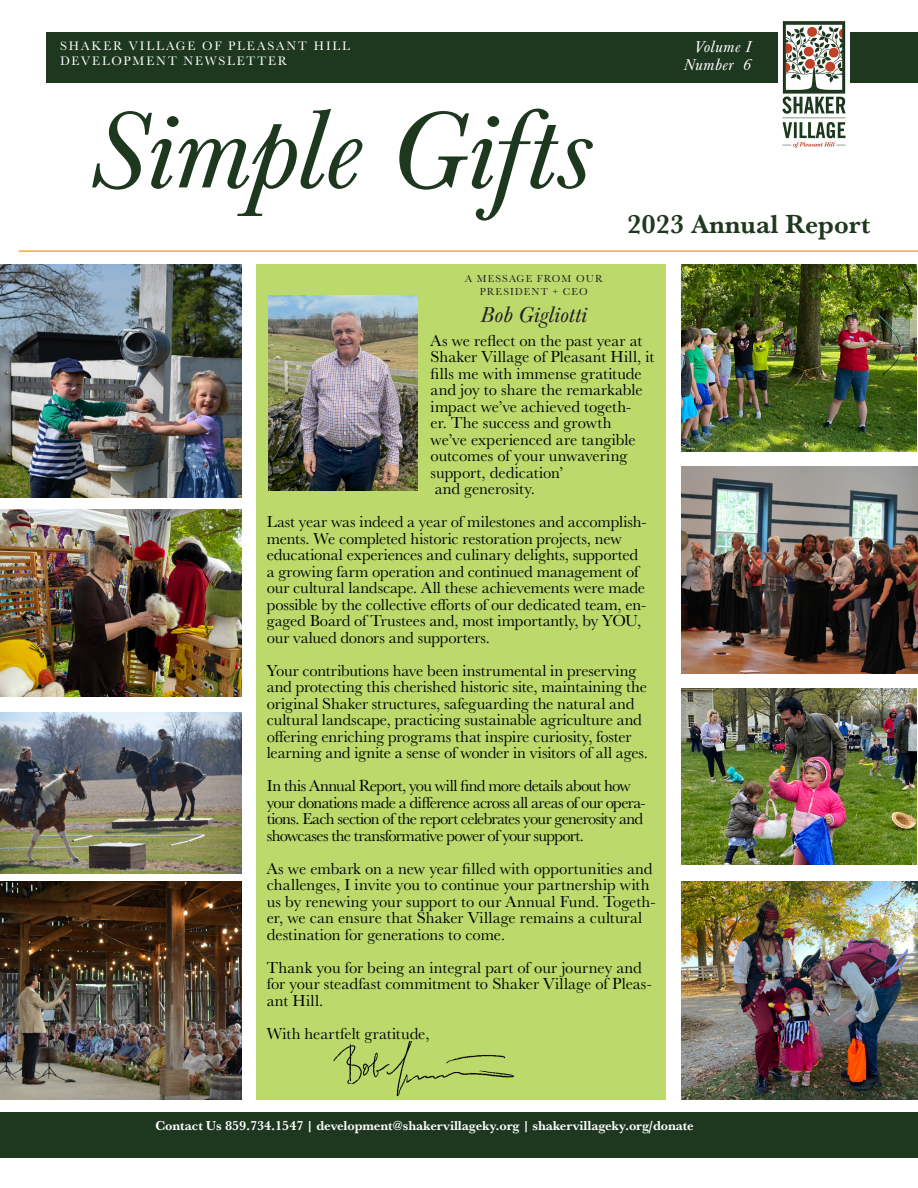
<style>
.page{position:relative;width:918px;height:1188px;background:#fff}
.page>*{position:absolute;margin:0;border:0;box-sizing:border-box;transform-origin:0 0}
.t1{font:italic 112.5px "Baskerville URW";letter-spacing:-.01em;color:#1e381f}
.t2{font:700 27px "Baskerville URW";color:#20381f}
.t3{font:italic 22.5px "Baskerville URW";color:#231f20}
.t4{font:16.5px/16.5px "Baskerville URW";letter-spacing:-.005em;color:#000}
.t5{font:16.5px/16.5px "Baskerville URW";letter-spacing:-.04em;color:#000}
.t6{font:italic 16.5px "Baskerville URW";letter-spacing:.025em;color:#fff}
.t7{font:700 13.5px "Baskerville URW";letter-spacing:-.01em;color:#fff}
.t8{font:12.75px "Baskerville URW";letter-spacing:.14em;color:#fff}
.t9{font:10.5px "Baskerville URW";letter-spacing:.1em;color:#231f20}
</style>
<div class="page">
<div style="left:256px;top:264px;width:409px;height:835px;background:#bcda6c"></div>
<div style="left:46px;top:32px;width:872px;height:51px;background:#1e381f"></div>
<img style="left:779px;top:21px;width:71px;height:127px">
<hr style="left:19px;top:250px;width:899px;height:2px;background:#eab02b">
<div style="left:0;top:1112px;width:918px;height:46px;background:#1e381f"></div>
<img style="left:0;top:264px;width:242px;height:233px">
<img style="left:0;top:881px;width:242px;height:218px">
<img style="left:681px;top:467px;width:237px;height:207px">
<img style="left:0;top:510px;width:242px;height:187px">
<img style="left:681px;top:688px;width:235px;height:177px">
<img style="left:0;top:713px;width:242px;height:161px">
<img style="left:681px;top:264px;width:235px;height:187px">
<img style="left:681px;top:881px;width:237px;height:218px">
<img style="left:268px;top:296px;width:149px;height:195px">
<img style="left:327px;top:1041px;width:201px;height:59px">
<p class="t8" style="left:60px;top:37px;width:291px">SHAKER VILLAGE OF PLEASANT HILL</p>
<p class="t8" style="left:60px;top:52px;width:228px">DEVELOPMENT NEWSLETTER</p>
<p class="t1" style="left:90px;top:88px;width:502px">Simple Gifts</p>
<p class="t6" style="left:694px;top:37px;width:59px">Volume I</p>
<p class="t6" style="left:684px;top:55px;width:69px">Number 6</p>
<p class="t2" style="left:627px;top:204px;width:245px">2023 Annual Report</p>
<p class="t9" style="left:465px;top:272px;width:139px">A MESSAGE FROM OUR</p>
<p class="t9" style="left:480px;top:284px;width:109px">PRESIDENT + CEO</p>
<p class="t3" style="left:480px;top:302px;width:109px">Bob Gigliotti</p>
<p class="t4" style="left:431px;top:332px;width:225px">As we reflect on the past year at<br>Shaker Village of Pleasant Hill, it fills me with immense gratitude and joy to share the remarkable impact we’ve achieved togeth-<br>er. The success and growth<br>we’ve experienced are tangible outcomes of your unwavering support, dedication’<br>and generosity.</p>
<p class="t4" style="left:267px;top:513px;width:381px">Last year was indeed a year of milestones and accomplish&shy;ments. We completed historic restoration projects, new educational experiences and culinary delights, supported a growing farm operation and continued management of our cultural landscape. All these achievements were made possible by the collective efforts of our dedicated team, en&shy;gaged Board of Trustees and, most importantly, by YOU, our valued donors and supporters.</p>
<p class="t4" style="left:267px;top:662px;width:383px">Your contributions have been instrumental in preserving and protecting this cherished historic site, maintaining the original Shaker structures, safeguarding the natural and cultural landscape, practicing sustainable agriculture and offering enriching programs that inspire curiosity, foster learning and ignite a sense of wonder in visitors of all ages.</p>
<p class="t5" style="left:267px;top:777px;width:380px">In this Annual Report, you will find more details about how your donations made a difference across all areas of our opera&shy;tions. Each section of the report celebrates your generosity and showcases the transformative power of your support.</p>
<p class="t4" style="left:267px;top:860px;width:390px">As we embark on a new year filled with opportunities and challenges, I invite you to continue your partnership with us by renewing your support to our Annual Fund. Togeth&shy;er, we can ensure that Shaker Village remains a cultural destination for generations to come.</p>
<p class="t4" style="left:267px;top:959px;width:387px">Thank you for being an integral part of our journey and for your steadfast commitment to Shaker Village of Pleas&shy;ant Hill.</p>
<p class="t4" style="left:267px;top:1025px;width:164px">With heartfelt gratitude,</p>
<p class="t7" style="left:155px;top:1116px;width:540px">Contact Us 859.734.1547 | development@shakervillageky.org | shakervillageky.org/donate</p>
</div>
